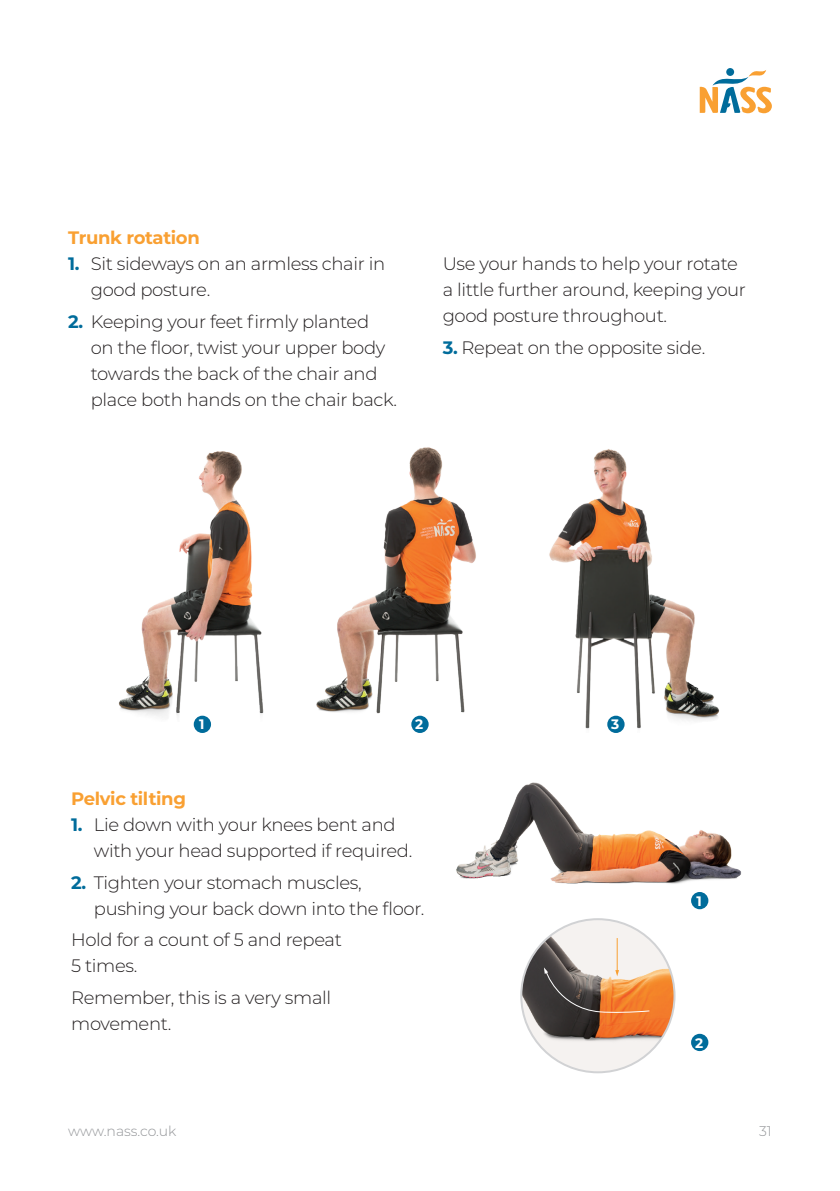
<style>
.page{position:relative;width:840px;height:1191px;background:#fff}
.page>*{position:absolute;margin:0;border:0;box-sizing:border-box;transform-origin:0 0}
.t1{font:300 18px/26px "Montserrat";letter-spacing:-.02em;color:#231f20}
.t2{font:700 18px "Montserrat";letter-spacing:-.02em;color:#f9a032}
.t3{font:300 14px "Montserrat";color:#939598}
.t4{font:700 13.8px "Montserrat";color:#fff}
.s1{font-weight:700;color:#006c9b}
</style>
<div class="page">
<svg style="left:699px;top:87px;width:72px;height:26px"></svg>
<svg style="left:725px;top:68px;width:8px;height:8px"></svg>
<svg style="left:712px;top:73px;width:36px;height:17px"></svg>
<svg style="left:748px;top:66px;width:17px;height:14px"></svg>
<div style="left:194px;top:715px;width:17px;height:18px;background:#006c9b;border-radius:50%"></div>
<img style="left:118px;top:451px;width:146px;height:270px">
<img style="left:316px;top:447px;width:160px;height:274px">
<img style="left:549px;top:449px;width:171px;height:284px">
<img style="left:456px;top:782px;width:286px;height:115px">
<img style="left:521px;top:919px;width:153px;height:153px;border-radius:77px">
<hr style="left:616px;top:938px;width:1px;height:35px;background:#f9a032">
<svg style="left:543px;top:967px;width:106px;height:46px"></svg>
<div style="left:411px;top:715px;width:17px;height:18px;background:#006c9b;border-radius:50%"></div>
<div style="left:607px;top:715px;width:17px;height:18px;background:#006c9b;border-radius:50%"></div>
<div style="left:690px;top:892px;width:18px;height:17px;background:#006c9b;border-radius:50%"></div>
<div style="left:690px;top:1033px;width:18px;height:18px;background:#006c9b;border-radius:50%"></div>
<p class="t2" style="left:68px;top:225px;width:133px">Trunk rotation</p>
<p class="t1" style="left:91px;top:250px;width:296px;text-indent:-23px"><span class="s1">1.</span> Sit sideways on an armless chair in good posture.</p>
<p class="t1" style="left:91px;top:308px;width:307px;text-indent:-23px"><span class="s1">2.</span> Keeping your feet firmly planted<br>on the floor, twist your upper body towards the back of the chair and place both hands on the chair back.</p>
<p class="t1" style="left:442px;top:250px;width:304px">Use your hands to help your rotate a little further around, keeping your good posture throughout.</p>
<p class="t1" style="left:442px;top:334px;width:264px"><span class="s1">3.</span> Repeat on the opposite side.</p>
<p class="t4" style="left:199px;top:714px;width:7px">1</p>
<p class="t4" style="left:415px;top:714px;width:10px">2</p>
<p class="t4" style="left:611px;top:714px;width:10px">3</p>
<p class="t2" style="left:71px;top:785px;width:116px">Pelvic tilting</p>
<p class="t1" style="left:94px;top:811px;width:320px;text-indent:-23px"><span class="s1">1.</span> Lie down with your knees bent and with your head supported if required.</p>
<p class="t1" style="left:94px;top:869px;width:332px;text-indent:-23px"><span class="s1">2.</span> Tighten your stomach muscles, pushing your back down into the floor.</p>
<p class="t1" style="left:71px;top:926px;width:272px">Hold for a count of 5 and repeat<br>5 times.</p>
<p class="t1" style="left:71px;top:984px;width:261px">Remember, this is a very small movement.</p>
<p class="t4" style="left:696px;top:891px;width:7px">1</p>
<p class="t4" style="left:694px;top:1032px;width:10px">2</p>
<p class="t3" style="left:68px;top:1122px;width:110px">www.nass.co.uk</p>
<p class="t3" style="left:758px;top:1122px;width:14px">31</p>
</div>
